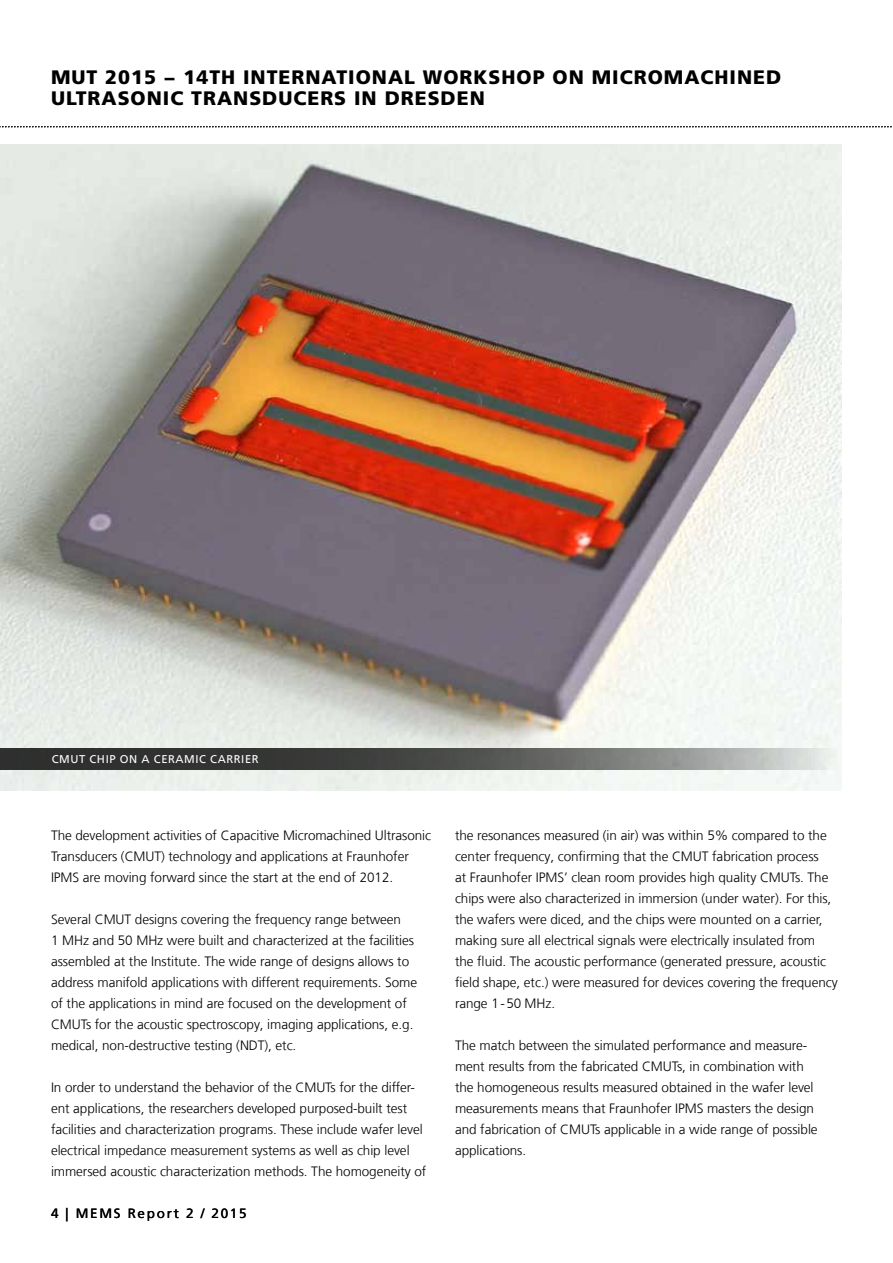
<style>
.page{position:relative;width:893px;height:1263px;background:#fff}
.page>*{position:absolute;margin:0;border:0;box-sizing:border-box;transform-origin:0 0}
.Überschrift_1{font:900 19.5px/21px "Frutiger LT Com";letter-spacing:.05em;color:#000}
.Text{font:300 13.5px/21px "Frutiger LT Com";letter-spacing:-.005em;color:#000}
.Pagina_links{font:13.5px "Frutiger LT Com";letter-spacing:.125em;color:#000}
.t1{font:11.25px "Frutiger LT Com";letter-spacing:.05em;color:#fff}
</style>
<div class="page">
<img style="left:0;top:145px;width:841px;height:645px">
<svg style="left:0;top:126px;width:892px;height:1px"></svg>
<svg style="left:0;top:748px;width:841px;height:21px;background:#5f615f"></svg>
<p class="Überschrift_1" style="left:51px;top:67px;width:732px">MUT 2015 − 14TH INTERNATIONAL WORKSHOP ON MICROMACHINED<br>ULTRASONIC TRANSDUCERS IN DRESDEN</p>
<p class="t1" style="left:52px;top:752px;width:208px">CMUT CHIP ON A CERAMIC CARRIER</p>
<p class="Text" style="left:51px;top:825px;width:382px">The development activities of Capacitive Micromachined Ultrasonic<br>Transducers (CMUT) technology and applications at Fraunhofer<br>IPMS are moving forward since the start at the end of 2012.</p>
<p class="Text" style="left:51px;top:909px;width:368px">Several CMUT designs covering the frequency range between<br>1 MHz and 50 MHz were built and characterized at the facilities assembled at the Institute. The wide range of designs allows to address manifold applications with different requirements. Some of the applications in mind are focused on the development of CMUTs for the acoustic spectroscopy, imaging applications, e.g. medical, non-destructive testing (NDT), etc.</p>
<p class="Text" style="left:51px;top:1077px;width:377px">In order to understand the behavior of the CMUTs for the differ&shy;ent applications, the researchers developed purposed-built test facilities and characterization programs. These include wafer level electrical impedance measurement systems as well as chip level immersed acoustic characterization methods. The homogeneity of</p>
<p class="Pagina_links" style="left:51px;top:1205px;width:197px">4 | MEMS Report 2 / 2015</p>
<p class="Text" style="left:455px;top:825px;width:384px">the resonances measured (in air) was within 5% compared to the center frequency, confirming that the CMUT fabrication process<br>at Fraunhofer IPMS’ clean room provides high quality CMUTs. The chips were also characterized in immersion (under water). For this, the wafers were diced, and the chips were mounted on a carrier, making sure all electrical signals were electrically insulated from<br>the fluid. The acoustic performance (generated pressure, acoustic field shape, etc.) were measured for devices covering the frequency range 1-50 MHz.</p>
<p class="Text" style="left:455px;top:1035px;width:364px">The match between the simulated performance and measure&shy;ment results from the fabricated CMUTs, in combination with the homogeneous results measured obtained in the wafer level measurements means that Fraunhofer IPMS masters the design and fabrication of CMUTs applicable in a wide range of possible applications.</p>
</div>
